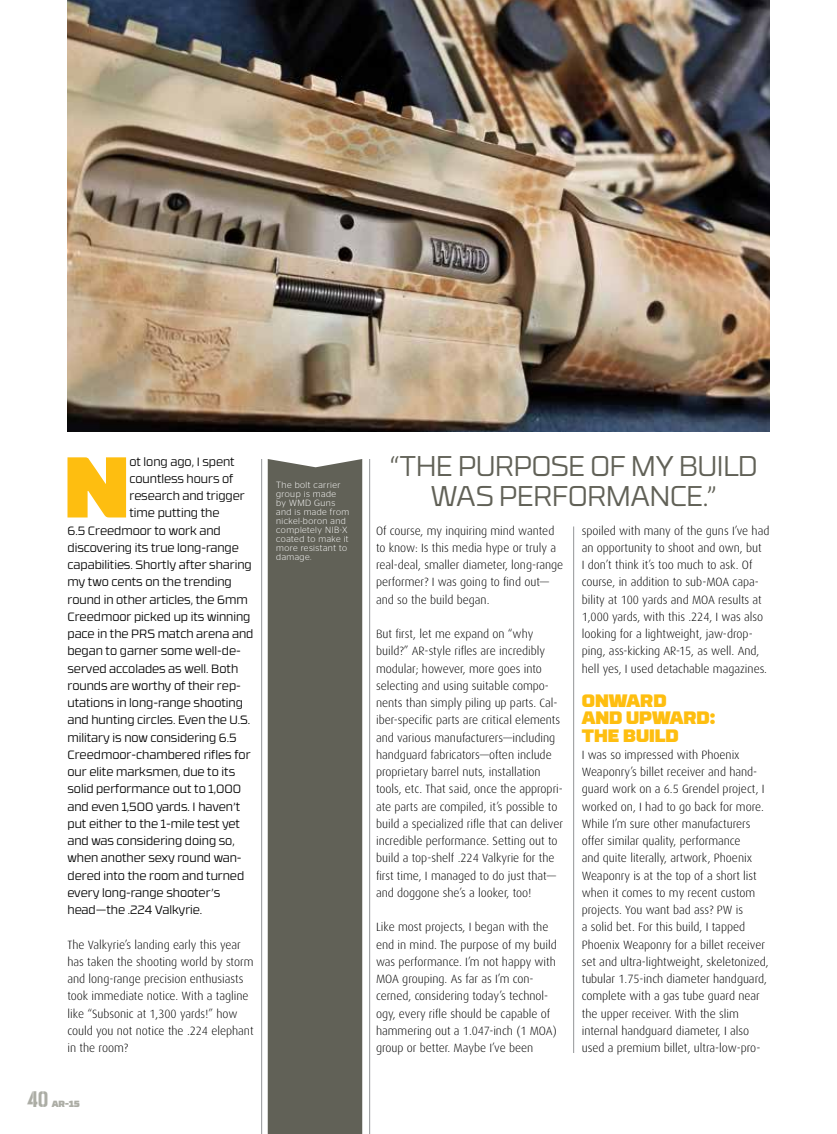
<style>
.page{position:relative;width:837px;height:1134px;background:#fff}
.page>*{position:absolute;margin:0;border:0;box-sizing:border-box;transform-origin:0 0}
.t1{font:900 85.95px "RB No 3.1";color:#febe10}
.t2{font:300 28.5px/30px "RB No 3.1";letter-spacing:-.03em;color:#616157;text-align:center}
.t3{font:22.5px "Zuboni Stencil";color:#acada5}
.t4{font:900 18px/17.2px "RB No 3.1";letter-spacing:-.005em;color:#febe10}
.t5{font:300 12px/17.2px "Dax";letter-spacing:-.005em;color:#000}
.t6{font:300 12px "RB No 3.1";letter-spacing:-.005em;color:#000}
.t7{font:300 9px/9px "Stag Sans";letter-spacing:.05em;color:#fff}
.t8{font:900 9px "RB No 3.1";color:#acada5}
</style>
<div class="page">
<div style="left:268px;top:459px;width:94px;height:675px;background:#616157"></div>
<hr style="left:573px;top:526px;width:1px;height:527px;background:#939598">
<hr style="left:369px;top:459px;width:1px;height:675px;background:#939598">
<hr style="left:261px;top:459px;width:1px;height:675px;background:#939598">
<img style="left:68px;top:0;width:702px;height:432px">
<h1 class="t1" style="left:64px;top:412px;width:67px">N</h1>
<p class="t6" style="left:129px;top:453px;width:107px">ot long ago, I spent</p>
<p class="t6" style="left:129px;top:470px;width:106px">countless hours of</p>
<p class="t6" style="left:129px;top:487px;width:117px">research and trigger</p>
<p class="t6" style="left:129px;top:504px;width:92px">time putting the</p>
<p class="t6" style="left:68px;top:522px;width:155px">6.5 Creedmoor to work and</p>
<p class="t6" style="left:68px;top:539px;width:173px">discovering its true long-range</p>
<p class="t6" style="left:68px;top:556px;width:186px">capabilities. Shortly after sharing</p>
<p class="t6" style="left:68px;top:573px;width:166px">my two cents on the trending</p>
<p class="t6" style="left:68px;top:591px;width:182px">round in other articles, the 6mm</p>
<p class="t6" style="left:68px;top:608px;width:184px">Creedmoor picked up its winning</p>
<p class="t6" style="left:68px;top:625px;width:187px">pace in the PRS match arena and</p>
<p class="t6" style="left:68px;top:642px;width:175px">began to garner some well-de-</p>
<p class="t6" style="left:68px;top:660px;width:172px">served accolades as well. Both</p>
<p class="t6" style="left:68px;top:677px;width:175px">rounds are worthy of their rep-</p>
<p class="t6" style="left:68px;top:694px;width:177px">utations in long-range shooting</p>
<p class="t6" style="left:68px;top:711px;width:184px">and hunting circles. Even the U.S.</p>
<p class="t6" style="left:68px;top:729px;width:171px">military is now considering 6.5</p>
<p class="t6" style="left:68px;top:746px;width:185px">Creedmoor-chambered rifles for</p>
<p class="t6" style="left:68px;top:763px;width:169px">our elite marksmen, due to its</p>
<p class="t6" style="left:68px;top:780px;width:175px">solid performance out to 1,000</p>
<p class="t6" style="left:68px;top:798px;width:174px">and even 1,500 yards. I haven’t</p>
<p class="t6" style="left:68px;top:815px;width:174px">put either to the 1-mile test yet</p>
<p class="t6" style="left:68px;top:832px;width:169px">and was considering doing so,</p>
<p class="t6" style="left:68px;top:849px;width:176px">when another sexy round wan-</p>
<p class="t6" style="left:68px;top:867px;width:178px">dered into the room and turned</p>
<p class="t6" style="left:68px;top:884px;width:154px">every long-range shooter’s</p>
<p class="t6" style="left:68px;top:901px;width:136px">head—the .224 Valkyrie.</p>
<p class="t5" style="left:68px;top:936px;width:188px">The Valkyrie’s landing early this year has taken the shooting world by storm and long-range precision enthusiasts took immediate notice. With a tagline like “Subsonic at 1,300 yards!” how could you not notice the .224 elephant in the room?</p>
<h3 class="t3" style="left:27px;top:1085px;width:23px">40</h3>
<p class="t8" style="left:52px;top:1096px;width:30px">AR-15</p>
<p class="t7" style="left:276px;top:480px;width:75px">The bolt carrier group is made<br>by WMD Guns and is made from nickel-boron and completely NIB-X coated to make it more resistant to damage.</p>
<h2 class="t2" style="left:389px;top:449px;width:370px">“THE PURPOSE OF MY BUILD<br>WAS PERFORMANCE.”</h2>
<p class="t5" style="left:376px;top:522px;width:189px">Of course, my inquiring mind wanted to know: Is this media hype or truly a real-deal, smaller diameter, long-range performer? I was going to find out— and so the build began.</p>
<p class="t5" style="left:376px;top:626px;width:188px">But first, let me expand on “why build?” AR-style rifles are incredibly modular; however, more goes into selecting and using suitable compo&shy;nents than simply piling up parts. Cal&shy;iber-specific parts are critical elements and various manufacturers—including handguard fabricators—often include proprietary barrel nuts, installation tools, etc. That said, once the appropri&shy;ate parts are compiled, it’s possible to build a specialized rifle that can deliver incredible performance. Setting out to build a top-shelf .224 Valkyrie for the first time, I managed to do just that— and doggone she’s a looker, too!</p>
<p class="t5" style="left:376px;top:919px;width:182px">Like most projects, I began with the end in mind. The purpose of my build was performance. I’m not happy with MOA grouping. As far as I’m con&shy;cerned, considering today’s technol&shy;ogy, every rifle should be capable of hammering out a 1.047-inch (1 MOA) group or better. Maybe I’ve been</p>
<p class="t5" style="left:582px;top:522px;width:189px">spoiled with many of the guns I’ve had an opportunity to shoot and own, but<br>I don’t think it’s too much to ask. Of course, in addition to sub-MOA capa&shy;bility at 100 yards and MOA results at 1,000 yards, with this .224, I was also looking for a lightweight, jaw-drop&shy;ping, ass-kicking AR-15, as well. And, hell yes, I used detachable magazines.</p>
<h3 class="t4" style="left:582px;top:691px;width:135px">ONWARD<br>AND UPWARD:<br>THE BUILD</h3>
<p class="t5" style="left:582px;top:746px;width:189px">I was so impressed with Phoenix Weaponry’s billet receiver and hand&shy;guard work on a 6.5 Grendel project, I worked on, I had to go back for more.<br>While I’m sure other manufacturers offer similar quality, performance<br>and quite literally, artwork, Phoenix Weaponry is at the top of a short list when it comes to my recent custom projects. You want bad ass? PW is<br>a solid bet. For this build, I tapped Phoenix Weaponry for a billet receiver set and ultra-lightweight, skeletonized, tubular 1.75-inch diameter handguard, complete with a gas tube guard near the upper receiver. With the slim internal handguard diameter, I also used a premium billet, ultra-low-pro-</p>
</div>
